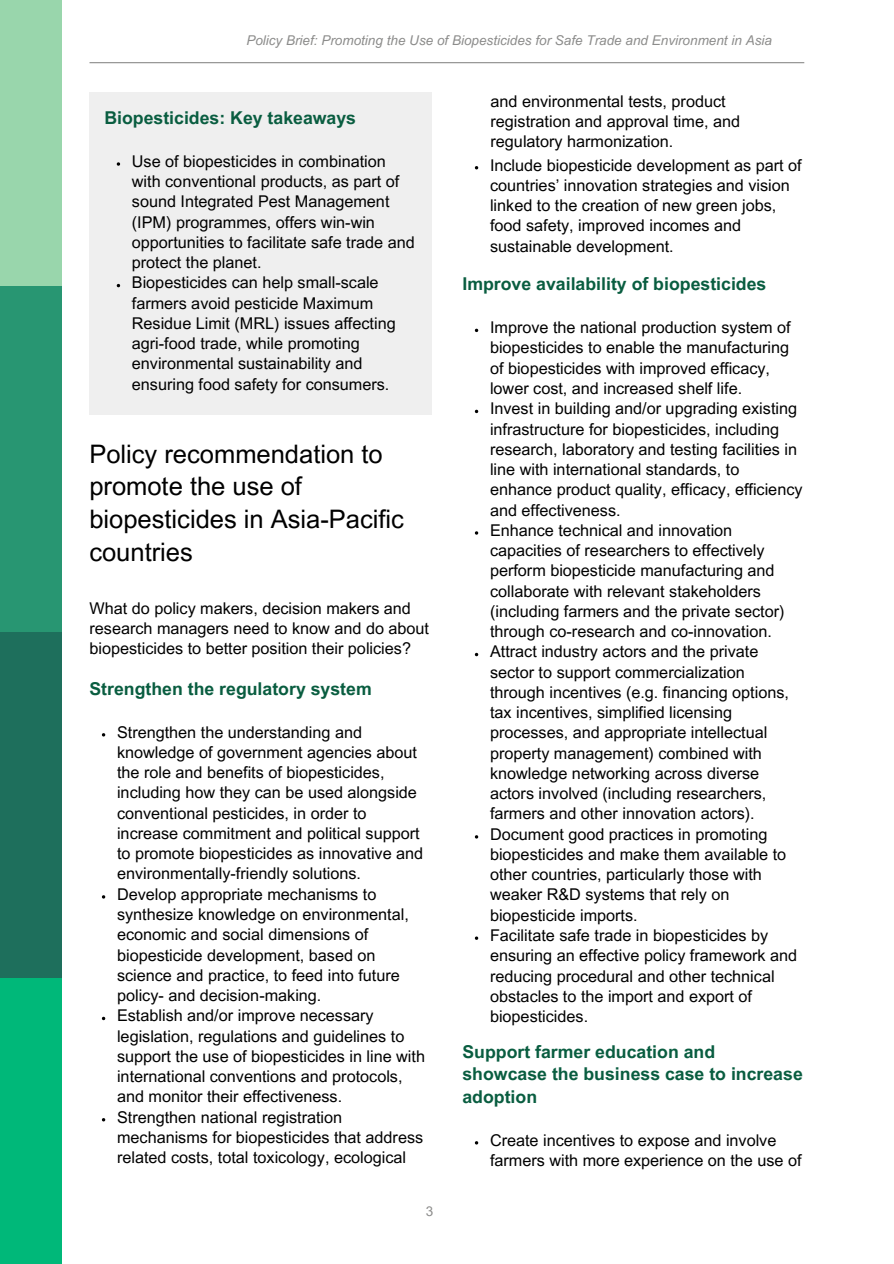
<style>
.page{position:relative;width:894px;height:1264px;background:#fff}
.page>*{position:absolute;margin:0;border:0;box-sizing:border-box;transform-origin:0 0}
.t1{font:25.5px/32.7px "Arial MT Pro";color:#000}
.t2{font:700 17.7px/22.5px "Arial MT Pro";color:#095d40}
.t3{font:16.2px/20.2px "Arial MT Pro";color:#000}
.t4{font:italic 13.5px "Arial MT Pro";color:#8c8c8b}
.t5{font:13.5px "Arial MT Pro";color:#8c8c8b}
</style>
<div class="page">
<hr style="left:89px;top:62px;width:715px;height:1px;background:#8c8c8b">
<div style="left:1px;top:0;width:61px;height:286px;background:#99d6ac"></div>
<div style="left:1px;top:286px;width:61px;height:345px;background:#289672"></div>
<div style="left:1px;top:631px;width:61px;height:346px;background:#1e6f5c"></div>
<div style="left:1px;top:977px;width:61px;height:286px;background:#00b879"></div>
<div style="left:89px;top:92px;width:342px;height:322px;background:#efefef"></div>
<svg style="left:117px;top:162px;width:3px;height:4px"></svg>
<p class="t4" style="left:246px;top:36px;width:527px">Policy Brief: Promoting the Use of Biopesticides for Safe Trade and Environment in Asia</p>
<p class="t2" style="left:104px;top:109px;width:253px">Biopesticides: Key takeaways</p>
<h3 class="t3" style="left:132px;top:153px;width:284px">Use of biopesticides in combination with conventional products, as part of sound Integrated Pest Management (IPM) programmes, offers win-win opportunities to facilitate safe trade and protect the planet.</h3>
<p class="t3" style="left:132px;top:274px;width:265px">Biopesticides can help small-scale farmers avoid pesticide Maximum Residue Limit (MRL) issues affecting agri-food trade, while promoting environmental sustainability and ensuring food safety for consumers.</p>
<p class="t1" style="left:89px;top:441px;width:316px">Policy recommendation to promote the use of biopesticides in Asia-Pacific countries</p>
<p class="t3" style="left:89px;top:600px;width:341px">What do policy makers, decision makers and research managers need to know and do about biopesticides to better position their policies?</p>
<h2 class="t2" style="left:89px;top:679px;width:284px">Strengthen the regulatory system</h2>
<p class="t3" style="left:117px;top:723px;width:307px">Strengthen the understanding and knowledge of government agencies about the role and benefits of biopesticides, including how they can be used alongside conventional pesticides, in order to increase commitment and political support to promote biopesticides as innovative and environmentally-friendly solutions.</p>
<p class="t3" style="left:117px;top:885px;width:293px">Develop appropriate mechanisms to synthesize knowledge on environmental, economic and social dimensions of biopesticide development, based on science and practice, to feed into future policy- and decision-making.</p>
<h1 class="t3" style="left:117px;top:1007px;width:309px">Establish and/or improve necessary legislation, regulations and guidelines to support the use of biopesticides in line with international conventions and protocols, and monitor their effectiveness.</h1>
<h3 class="t3" style="left:117px;top:1108px;width:307px">Strengthen national registration mechanisms for biopesticides that address related costs, total toxicology, ecological</h3>
<p class="t5" style="left:426px;top:1206px;width:9px">3</p>
<h2 class="t3" style="left:490px;top:93px;width:251px">and environmental tests, product registration and approval time, and regulatory harmonization.</h2>
<h2 class="t3" style="left:490px;top:157px;width:313px">Include biopesticide development as part of countries’ innovation strategies and vision linked to the creation of new green jobs, food safety, improved incomes and sustainable development.</h2>
<p class="t2" style="left:462px;top:275px;width:305px">Improve availability of biopesticides</p>
<p class="t3" style="left:490px;top:319px;width:302px">Improve the national production system of biopesticides to enable the manufacturing of biopesticides with improved efficacy, lower cost, and increased shelf life.</p>
<p class="t3" style="left:490px;top:400px;width:314px">Invest in building and/or upgrading existing infrastructure for biopesticides, including research, laboratory and testing facilities in line with international standards, to enhance product quality, efficacy, efficiency and effectiveness.</p>
<p class="t3" style="left:490px;top:522px;width:296px">Enhance technical and innovation capacities of researchers to effectively perform biopesticide manufacturing and collaborate with relevant stakeholders (including farmers and the private sector) through co-research and co-innovation.</p>
<p class="t3" style="left:490px;top:643px;width:300px">Attract industry actors and the private sector to support commercialization through incentives (e.g. financing options, tax incentives, simplified licensing processes, and appropriate intellectual property management) combined with knowledge networking across diverse actors involved (including researchers, farmers and other innovation actors).</p>
<p class="t3" style="left:490px;top:826px;width:298px">Document good practices in promoting biopesticides and make them available to other countries, particularly those with weaker R&amp;D systems that rely on biopesticide imports.</p>
<h2 class="t3" style="left:490px;top:927px;width:308px">Facilitate safe trade in biopesticides by ensuring an effective policy framework and reducing procedural and other technical obstacles to the import and export of biopesticides.</h2>
<p class="t2" style="left:462px;top:1042px;width:342px">Support farmer education and showcase the business case to increase adoption</p>
<p class="t3" style="left:490px;top:1131px;width:313px">Create incentives to expose and involve farmers with more experience on the use of</p>
</div>
